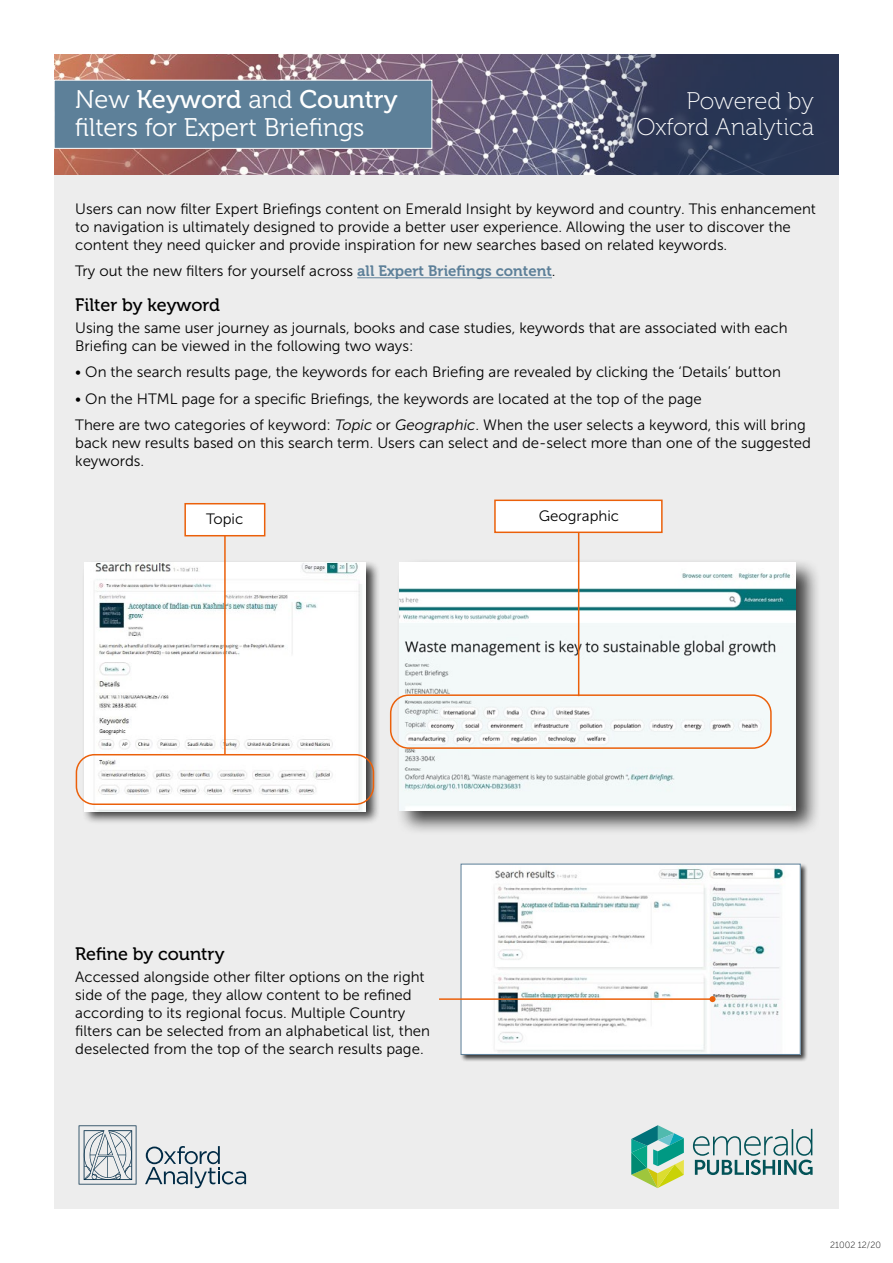
<style>
.page{position:relative;width:893px;height:1263px;background:#fff}
.page>*{position:absolute;margin:0;border:0;box-sizing:border-box;transform-origin:0 0}
.t1{font:25.5px "Museo 300";color:#fff}
.t2{font:25.5px "Museo 500";color:#fff}
.t3{font:24px/25.5px "Museo 100";color:#fff;text-align:right}
.t4{font:18px "Museo 500";color:#000}
.t5{font:15px/18px "Museo Sans 300";color:#000}
.t6{font:9px "Museo Sans 100";color:#000}
.s1{font-family:"Museo 300"}
.s2{font-family:"Museo 700";color:#5d8099}
.s3{font-style:italic}
</style>
<div class="page">
<div style="left:54px;top:123px;width:785px;height:1086px;background:#ededed"></div>
<img style="left:54px;top:54px;width:540px;height:120px">
<svg style="left:594px;top:54px;width:245px;height:120px;background:#343e5c"></svg>
<div style="left:54px;top:80px;width:378px;height:69px;background:#5d8099;border:1px solid #fff"></div>
<svg style="left:693px;top:1129px;width:120px;height:46px"></svg>
<svg style="left:631px;top:1125px;width:53px;height:63px"></svg>
<svg style="left:79px;top:1125px;width:57px;height:59px"></svg>
<svg style="left:145px;top:1146px;width:101px;height:42px"></svg>
<hr style="left:357px;top:277px;width:195px;height:1px;background:#5d8099">
<div style="left:396px;top:559px;width:425px;height:276px;background:#000;opacity:.75"></div>
<img style="left:400px;top:563px;width:396px;height:247px">
<div style="left:460px;top:863px;width:347px;height:199px;background:#000;opacity:.75"></div>
<img style="left:463px;top:866px;width:335px;height:187px">
<div style="left:461px;top:864px;width:339px;height:191px;border:1px solid #5d8099"></div>
<hr style="left:578px;top:532px;width:1px;height:164px;background:#eb600a">
<div style="left:390px;top:694px;width:382px;height:55px;border:2px solid #eb600a;border-radius:18px"></div>
<div style="left:81px;top:560px;width:299px;height:265px;background:#000;opacity:.75"></div>
<img style="left:84px;top:563px;width:282px;height:248px">
<hr style="left:224px;top:536px;width:2px;height:218px;background:#eb600a">
<div style="left:76px;top:754px;width:298px;height:51px;border:2px solid #eb600a;border-radius:18px"></div>
<div style="left:184px;top:503px;width:81px;height:33px;background:#fff;border:2px solid #eb600a"></div>
<div style="left:494px;top:500px;width:169px;height:33px;background:#fff;border:2px solid #eb600a"></div>
<hr style="left:439px;top:998px;width:274px;height:2px;background:#eb600a">
<svg style="left:710px;top:996px;width:6px;height:6px"></svg>
<h1 class="t2" style="left:75px;top:86px;width:324px"><span class="s1">New</span> Keyword <span class="s1">and</span> Country</h1>
<h1 class="t1" style="left:75px;top:114px;width:291px">filters for Expert Briefings</h1>
<h2 class="t3" style="left:637px;top:89px;width:179px">Powered by<br>Oxford Analytica</h2>
<p class="t5" style="left:75px;top:200px;width:742px">Users can now filter Expert Briefings content on Emerald Insight by keyword and country. This enhancement to navigation is ultimately designed to provide a better user experience. Allowing the user to discover the content they need quicker and provide inspiration for new searches based on related keywords.</p>
<p class="t5" style="left:75px;top:262px;width:482px">Try out the new filters for yourself across <span class="s2">all Expert Briefings content</span>.</p>
<p class="t4" style="left:75px;top:295px;width:146px">Filter by keyword</p>
<p class="t5" style="left:75px;top:319px;width:714px">Using the same user journey as journals, books and case studies, keywords that are associated with each<br>Briefing can be viewed in the following two ways:</p>
<p class="t5" style="left:75px;top:363px;width:707px">• On the search results page, the keywords for each Briefing are revealed by clicking the ‘Details’ button</p>
<p class="t5" style="left:75px;top:386px;width:732px;line-height:26.5px">• On the HTML page for a specific Briefings, the keywords are located at the top of the page<br>There are two categories of keyword: <span class="s3">Topic</span> or <span class="s3">Geographic</span>. When the user selects a keyword, this will bring</p>
<p class="t5" style="left:75px;top:434px;width:737px">back new results based on this search term. Users can select and de-select more than one of the suggested keywords.</p>
<p class="t5" style="left:206px;top:510px;width:39px">Topic</p>
<p class="t5" style="left:539px;top:507px;width:82px">Geographic</p>
<p class="t4" style="left:75px;top:944px;width:151px">Refine by country</p>
<p class="t5" style="left:75px;top:968px;width:356px">Accessed alongside other filter options on the right side of the page, they allow content to be refined according to its regional focus. Multiple Country filters can be selected from an alphabetical list, then deselected from the top of the search results page.</p>
<p class="t6" style="left:830px;top:1240px;width:52px">21002 12/20</p>
</div>
